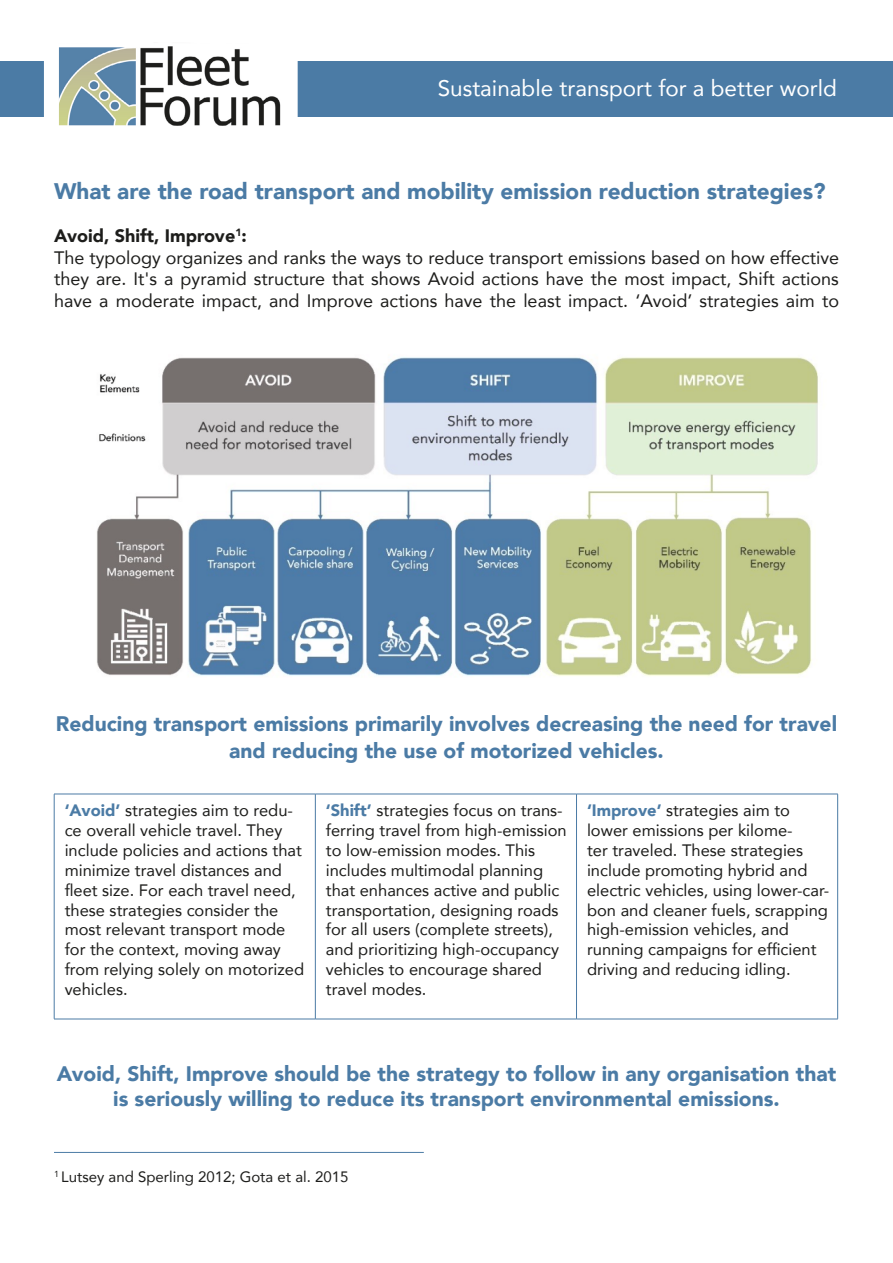
<style>
.page{position:relative;width:893px;height:1263px;background:#fff}
.page>*{position:absolute;margin:0;border:0;box-sizing:border-box;transform-origin:0 0}
.t1{font:900 22.5px "Avenir";color:#4b7ba5}
.t2{font:22.5px "Avenir";color:#fff}
.t3{font:900 21px/25.2px "Avenir";color:#4b7ba5;text-align:center}
.t4{font:18px/21.6px "Avenir";color:#1d1d1b}
.t5{font:16.5px/19.8px "Avenir";color:#1d1d1b}
.t6{font:15px "Avenir";color:#1d1d1b}
.s1{font-weight:900}
.s2{font-weight:900;color:#4b7ba5}
</style>
<div class="page">
<div style="left:0;top:61px;width:893px;height:56px;background:#4b7ba5"></div>
<img style="left:60px;top:46px;width:222px;height:80px">
<div style="left:44px;top:28px;width:254px;height:124px;border:15px solid #fff"></div>
<img style="left:97px;top:357px;width:722px;height:319px">
<hr style="left:54px;top:794px;width:261px;height:1px;background:#4b7ba5">
<hr style="left:54px;top:794px;width:1px;height:225px;background:#4b7ba5">
<hr style="left:315px;top:794px;width:261px;height:1px;background:#4b7ba5">
<hr style="left:315px;top:794px;width:1px;height:225px;background:#4b7ba5">
<hr style="left:576px;top:794px;width:262px;height:1px;background:#4b7ba5">
<hr style="left:576px;top:794px;width:1px;height:225px;background:#4b7ba5">
<hr style="left:837px;top:794px;width:1px;height:225px;background:#4b7ba5">
<hr style="left:54px;top:1019px;width:261px;height:1px;background:#4b7ba5">
<hr style="left:315px;top:1019px;width:261px;height:1px;background:#4b7ba5">
<hr style="left:576px;top:1019px;width:262px;height:1px;background:#4b7ba5">
<hr style="left:54px;top:1152px;width:370px;height:1px;background:#4b7ba5">
<h1 class="t2" style="left:438px;top:70px;width:400px">Sustainable transport for a better world</h1>
<h1 class="t1" style="left:54px;top:172px;width:773px">What are the road transport and mobility emission reduction strategies?</h1>
<p class="t4" style="left:54px;top:225px;width:786px"><span class="s1">Avoid, Shift, Improve</span><sup>1</sup><span class="s1">:<br></span>The typology organizes and ranks the ways to reduce transport emissions based on how effective they are. It's a pyramid structure that shows Avoid actions have the most impact, Shift actions have a moderate impact, and Improve actions have the least impact. ‘Avoid’ strategies aim to</p>
<p class="t3" style="left:56px;top:710px;width:783px;line-height:27px">Reducing transport emissions primarily involves decreasing the need for travel and reducing the use of motorized vehicles.</p>
<p class="t5" style="left:65px;top:800px;width:241px"><span class="s2">‘Avoid’</span> strategies aim to redu&shy;ce overall vehicle travel. They include policies and actions that minimize travel distances and fleet size. For each travel need, these strategies consider the most relevant transport mode for the context, moving away from relying solely on motorized vehicles.</p>
<p class="t5" style="left:326px;top:800px;width:242px"><span class="s2">‘Shift’</span> strategies focus on trans&shy;ferring travel from high-emission to low-emission modes. This includes multimodal planning that enhances active and public transportation, designing roads for all users (complete streets), and prioritizing high-occupancy vehicles to encourage shared travel modes.</p>
<p class="t5" style="left:587px;top:800px;width:244px"><span class="s2">‘Improve’</span> strategies aim to lower emissions per kilome-<br>ter traveled. These strategies include promoting hybrid and electric vehicles, using lower-car&shy;bon and cleaner fuels, scrapping high-emission vehicles, and running campaigns for efficient driving and reducing idling.</p>
<p class="t3" style="left:57px;top:1060px;width:781px">Avoid, Shift, Improve should be the strategy to follow in any organisation that is seriously willing to reduce its transport environmental emissions.</p>
<p class="t6" style="left:54px;top:1164px;width:296px"><sup>1</sup> Lutsey and Sperling 2012; Gota et al. 2015</p>
</div>
